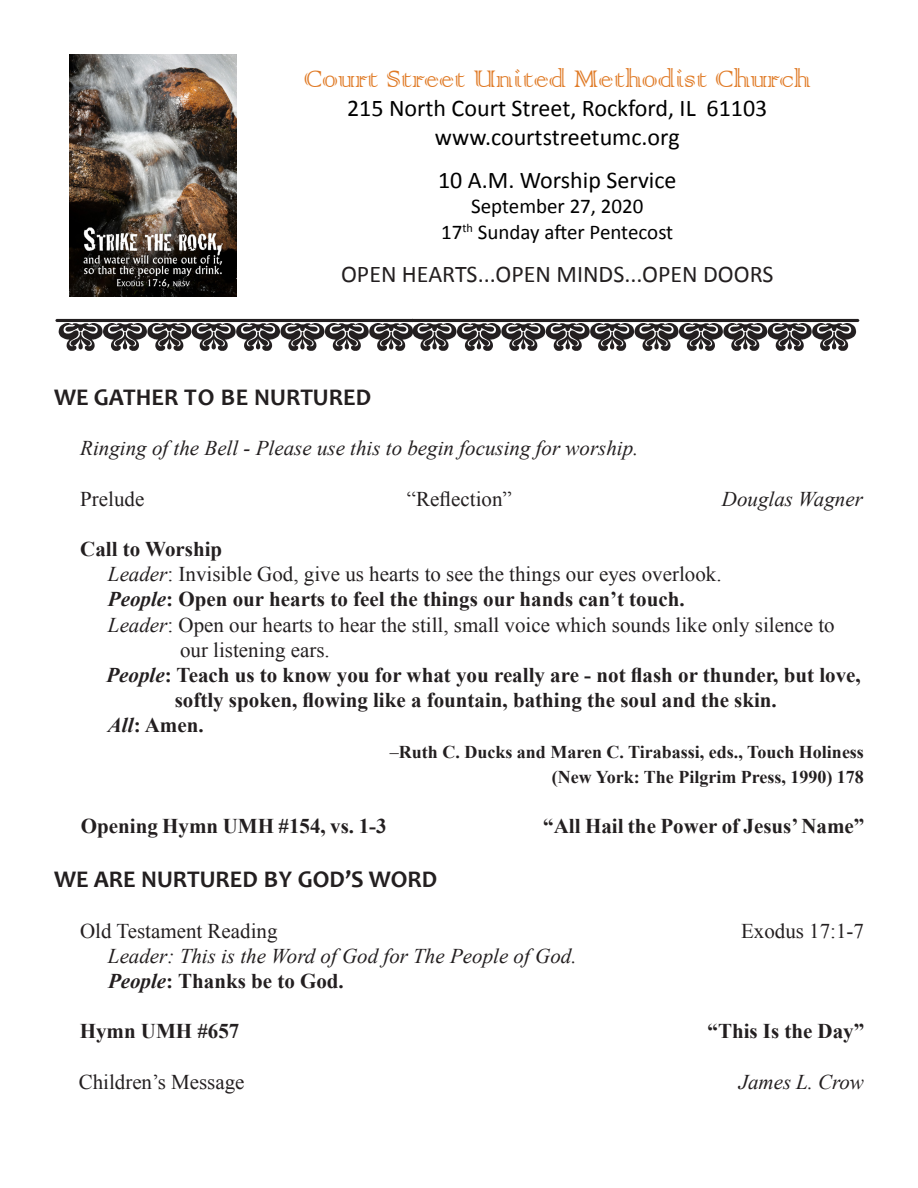
<style>
.page{position:relative;width:918px;height:1188px;background:#fff}
.page>*{position:absolute;margin:0;border:0;box-sizing:border-box;transform-origin:0 0}
.t1{font:31.95px "Colonna";color:#e07b27}
.t2{font:24px "Calibri";color:#000}
.t3{font:700 24px "Candara";color:#231f20}
.t4{font:24px "Calibri";color:#231f20}
.t5{font:700 21px "Times New Roman";color:#231f20}
.t6{font:21px "Times New Roman";color:#231f20}
.t7{font:italic 21px "Times New Roman";color:#231f20}
.t8{font:21px "Calibri";color:#000}
.t9{font:700 18px "Times New Roman";color:#231f20}
.s1{font-style:italic}
.s2{font-weight:400}
</style>
<div class="page">
<img style="left:55px;top:318px;width:805px;height:33px">
<img style="left:69px;top:54px;width:168px;height:242px">
<p class="t1" style="left:304px;top:58px;width:508px">Court Street United Methodist Church</p>
<p class="t2" style="left:347px;top:93px;width:422px">215 North Court Street, Rockford, IL 61103</p>
<p class="t2" style="left:435px;top:122px;width:246px">www.courtstreetumc.org</p>
<p class="t2" style="left:438px;top:165px;width:240px">10 A.M. Worship Service</p>
<p class="t8" style="left:471px;top:193px;width:174px">September 27, 2020</p>
<p class="t8" style="left:441px;top:218px;width:234px">17<sup>th</sup> Sunday after Pentecost</p>
<p class="t4" style="left:341px;top:259px;width:434px">OPEN HEARTS...OPEN MINDS...OPEN DOORS</p>
<p class="t3" style="left:54px;top:382px;width:319px">WE GATHER TO BE NURTURED</p>
<p class="t7" style="left:80px;top:434px;width:560px">Ringing of the Bell - Please use this to begin focusing for worship.</p>
<p class="t6" style="left:80px;top:484px;width:66px">Prelude</p>
<p class="t6" style="left:407px;top:484px;width:106px">“Reflection”</p>
<p class="t7" style="left:722px;top:484px;width:142px">Douglas Wagner</p>
<p class="t5" style="left:80px;top:534px;width:143px">Call to Worship</p>
<p class="t6" style="left:108px;top:560px;width:615px"><span class="s1">Leader</span>: Invisible God, give us hearts to see the things our eyes overlook.</p>
<p class="t5" style="left:108px;top:585px;width:578px"><span class="s1">People</span>: Open our hearts to feel the things our hands can’t touch.</p>
<p class="t6" style="left:108px;top:610px;width:728px"><span class="s1">Leader</span>: Open our hearts to hear the still, small voice which sounds like only silence to</p>
<p class="t6" style="left:180px;top:636px;width:151px">our listening ears.</p>
<p class="t5" style="left:106px;top:660px;width:756px"><span class="s1">People</span>: Teach us to know you for what you really are - not flash or thunder, but love,</p>
<p class="t5" style="left:175px;top:686px;width:604px">softly spoken, flowing like a fountain, bathing the soul and the skin.</p>
<p class="t5" style="left:108px;top:711px;width:97px"><span class="s1">All</span>: Amen.</p>
<p class="t9" style="left:390px;top:739px;width:476px"><span class="s2">–</span>Ruth C. Ducks and Maren C. Tirabassi, eds., Touch Holiness</p>
<p class="t9" style="left:552px;top:764px;width:314px">(New York: The Pilgrim Press, 1990) 178</p>
<p class="t5" style="left:81px;top:812px;width:307px">Opening Hymn UMH #154, vs. 1-3</p>
<p class="t5" style="left:543px;top:812px;width:323px">“All Hail the Power of Jesus’ Name”</p>
<p class="t3" style="left:54px;top:864px;width:385px">WE ARE NURTURED BY GOD’S WORD</p>
<p class="t6" style="left:80px;top:916px;width:199px">Old Testament Reading</p>
<p class="t6" style="left:741px;top:916px;width:125px">Exodus 17:1-7</p>
<p class="t7" style="left:108px;top:941px;width:470px">Leader: This is the Word of God for The People of God.</p>
<p class="t5" style="left:108px;top:966px;width:237px"><span class="s1">People</span>: Thanks be to God.</p>
<p class="t5" style="left:80px;top:1017px;width:161px">Hymn UMH #657</p>
<p class="t5" style="left:708px;top:1017px;width:158px">“This Is the Day”</p>
<p class="t6" style="left:79px;top:1068px;width:167px">Children’s Message</p>
<p class="t7" style="left:739px;top:1067px;width:127px">James L. Crow</p>
</div>
